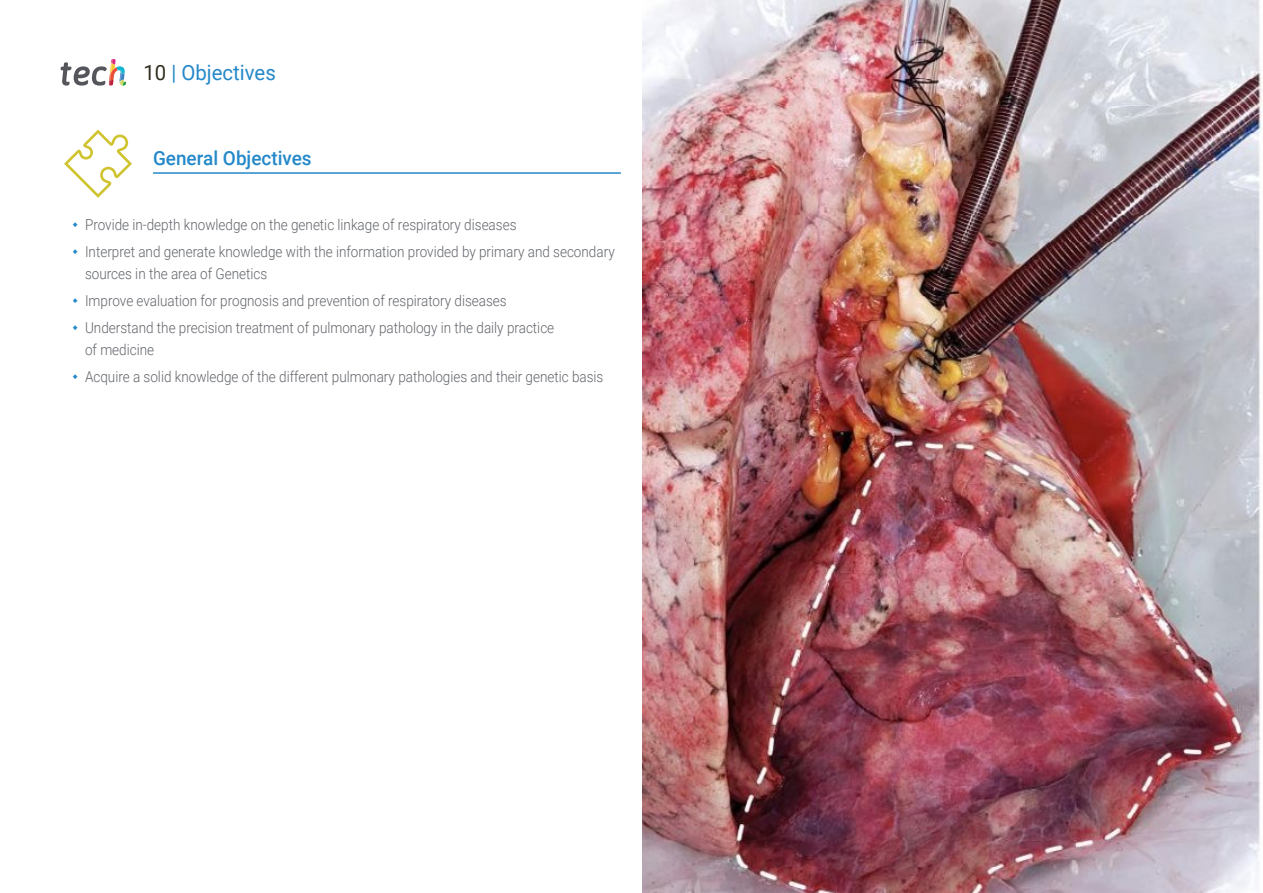
<style>
.page{position:relative;width:1263px;height:893px;background:#fff}
.page>*{position:absolute;margin:0;border:0;box-sizing:border-box;transform-origin:0 0}
.t1{font:21px "Roboto";color:#2488c9}
.t2{font:500 19.5px "Roboto";color:#2488c9}
.t3{font:300 15px/26.7px "Roboto";color:#61646a;scale:.9 1}
.s1{color:#312e20}
.s2{color:#2588c9}
</style>
<div class="page">
<svg style="left:61px;top:59px;width:65px;height:27px"></svg>
<hr style="left:153px;top:173px;width:468px;height:1px;background:#2488c9">
<svg style="left:64px;top:130px;width:68px;height:68px"></svg>
<img style="left:642px;top:0;width:620px;height:893px">
<h1 class="t1" style="left:144px;top:57px;width:134px"><span class="s1">10</span> <span class="s2">|</span> Objectives</h1>
<h2 class="t2" style="left:153px;top:144px;width:160px">General Objectives</h2>
<p class="t3" style="left:85px;top:211px;width:590px">Provide in-depth knowledge on the genetic linkage of respiratory diseases<br>Interpret and generate knowledge with the information provided by primary and secondary</p>
<p class="t3" style="left:85px;top:260px;width:523px">sources in the area of Genetics<br>Improve evaluation for prognosis and prevention of respiratory diseases<br>Understand the precision treatment of pulmonary pathology in the daily practice</p>
<p class="t3" style="left:85px;top:336px;width:577px">of medicine<br>Acquire a solid knowledge of the different pulmonary pathologies and their genetic basis</p>
</div>
